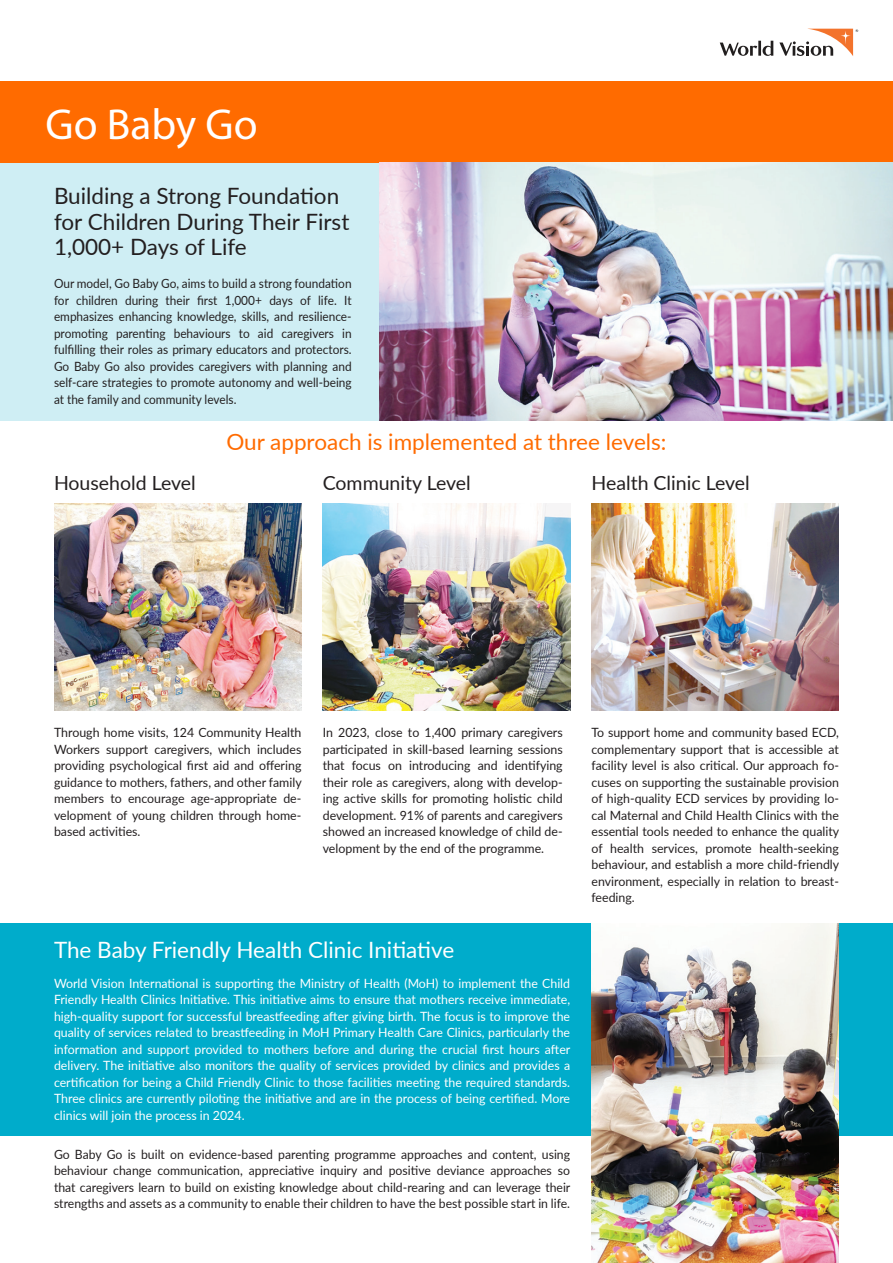
<style>
.page{position:relative;width:893px;height:1263px;background:#fff}
.page>*{position:absolute;margin:0;border:0;box-sizing:border-box;transform-origin:0 0}
.t1{font:43.5px "Myriad Pro";color:#fff}
.t2{font:22.5px/25.5px "Lato";color:#231f20}
.t3{font:22.5px "Lato";color:#ff6b00}
.t4{font:22.5px "Lato";color:#fff}
.t5{font:19.5px "Lato";color:#231f20}
.t6{font:12.75px/16.5px "Lato";color:#231f20;text-align:justify}
.t7{font:12.75px/16.5px "Lato";color:#fff;text-align:justify}
.t8{font:12.75px/16.5px "Lato";color:#231f20;text-align:justify;scale:.93 1}
.t9{font:12.75px/16.5px "Lato";color:#231f20;text-align:justify;scale:.96 1}
</style>
<div class="page">
<div style="left:0;top:88px;width:380px;height:332px;background:#cfeef4"></div>
<div style="left:0;top:81px;width:893px;height:81px;background:#ff6b00"></div>
<img style="left:380px;top:162px;width:513px;height:258px">
<img style="left:54px;top:504px;width:247px;height:207px">
<img style="left:323px;top:504px;width:247px;height:207px">
<img style="left:591px;top:504px;width:248px;height:207px">
<div style="left:0;top:923px;width:893px;height:212px;background:#00accb"></div>
<img style="left:591px;top:923px;width:248px;height:340px">
<svg style="left:720px;top:29px;width:138px;height:27px"></svg>
<p class="t1" style="left:45px;top:98px;width:214px">Go Baby Go</p>
<p class="t2" style="left:54px;top:182px;width:297px">Building a Strong Foundation for Children During Their First<br>1,000+ Days of Life</p>
<p class="t8" style="left:54px;top:275px;width:322px">Our model, Go Baby Go, aims to build a strong foundation for children during their first 1,000+ days of life. It emphasizes enhancing knowledge, skills, and resilience&shy;promoting parenting behaviours to aid caregivers in fulfilling their roles as primary educators and protectors.<br>Go Baby Go also provides caregivers with planning and self-care strategies to promote autonomy and well-being at the family and community levels.</p>
<p class="t3" style="left:226px;top:426px;width:442px">Our approach is implemented at three levels:</p>
<p class="t5" style="left:54px;top:469px;width:143px">Household Level</p>
<p class="t5" style="left:323px;top:469px;width:150px">Community Level</p>
<p class="t5" style="left:591px;top:469px;width:160px">Health Clinic Level</p>
<p class="t6" style="left:54px;top:724px;width:249px">Through home visits, 124 Community Health Workers support caregivers, which includes providing psychological first aid and offering guidance to mothers, fathers, and other family members to encourage age-appropriate de&shy;velopment of young children through home&shy;based activities.</p>
<p class="t6" style="left:323px;top:724px;width:241px">In 2023, close to 1,400 primary caregivers participated in skill-based learning sessions that focus on introducing and identifying their role as caregivers, along with develop&shy;ing active skills for promoting holistic child development. 91% of parents and caregivers showed an increased knowledge of child de&shy;velopment by the end of the programme.</p>
<p class="t4" style="left:54px;top:933px;width:402px">The Baby Friendly Health Clinic Initiative</p>
<p class="t7" style="left:54px;top:974px;width:518px">World Vision International is supporting the Ministry of Health (MoH) to implement the Child Friendly Health Clinics Initiative. This initiative aims to ensure that mothers receive immediate, high-quality support for successful breastfeeding after giving birth. The focus is to improve the quality of services related to breastfeeding in MoH Primary Health Care Clinics, particularly the information and support provided to mothers before and during the crucial first hours after delivery. The initiative also monitors the quality of services provided by clinics and provides a certification for being a Child Friendly Clinic to those facilities meeting the required standards.<br>Three clinics are currently piloting the initiative and are in the process of being certified. More clinics will join the process in 2024.</p>
<p class="t9" style="left:54px;top:1145px;width:539px">Go Baby Go is built on evidence-based parenting programme approaches and content, using behaviour change communication, appreciative inquiry and positive deviance approaches so that caregivers learn to build on existing knowledge about child-rearing and can leverage their strengths and assets as a community to enable their children to have the best possible start in life.</p>
<p class="t6" style="left:591px;top:724px;width:249px">To support home and community based ECD, complementary support that is accessible at facility level is also critical. Our approach fo&shy;cuses on supporting the sustainable provision of high-quality ECD services by providing lo&shy;cal Maternal and Child Health Clinics with the essential tools needed to enhance the quality of health services, promote health-seeking behaviour, and establish a more child-friendly environment, especially in relation to breast&shy;feeding.</p>
</div>
